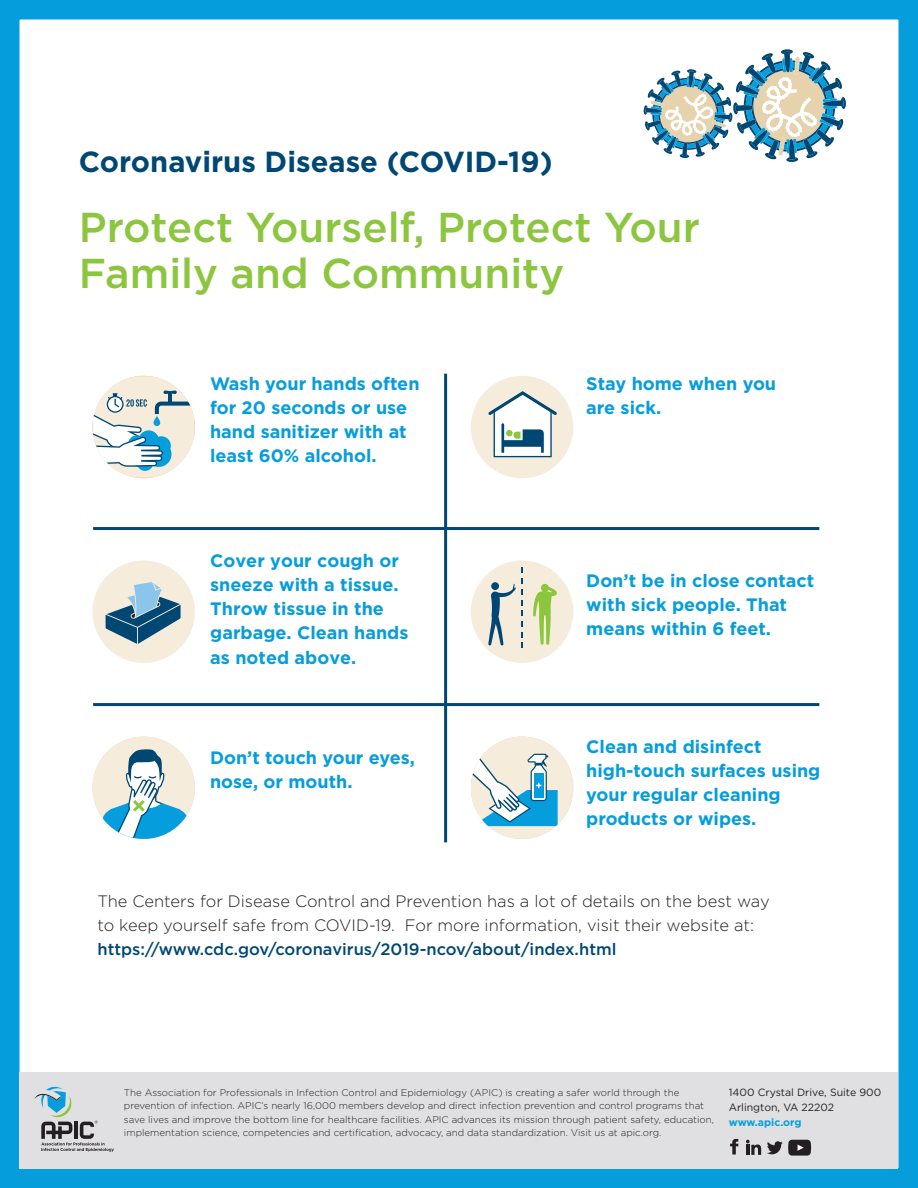
<style>
.page{position:relative;width:918px;height:1188px;background:#fff}
.page>*{position:absolute;margin:0;border:0;box-sizing:border-box;transform-origin:0 0}
.Head{font:500 41.7px/45.3px "Gotham";color:#8bc63e}
.Head-2{font:700 29.1px "Gotham";color:#004773}
.subhead{font:700 18px/24px "Gotham";color:#069ddc}
.body{font:300 16.5px/24px "Gotham";color:#231f20}
.body_no_b4{font:10.5px "Gotham";color:#231f20}
.body_no_b4-2{font:700 10.5px "Gotham";color:#069ddc}
.body_no_b4-3{font:300 9.75px/13.5px "Gotham";color:#231f20}
.s1{font-weight:500;color:#004773}
</style>
<div class="page">
<div style="left:0;top:0;width:918px;height:1188px;border:20px solid #069ddc"></div>
<div style="left:19px;top:1072px;width:879px;height:97px;background:#e0e0e3"></div>
<svg style="left:34px;top:1087px;width:80px;height:65px"></svg>
<svg style="left:730px;top:1139px;width:8px;height:16px"></svg>
<svg style="left:746px;top:1140px;width:15px;height:15px"></svg>
<svg style="left:767px;top:1140px;width:44px;height:16px"></svg>
<div style="left:93px;top:561px;width:102px;height:102px;background:#f5ecdb;border-radius:50%"></div>
<svg style="left:106px;top:582px;width:75px;height:62px"></svg>
<div style="left:93px;top:376px;width:102px;height:102px;background:#f5ecdb;border-radius:51px"></div>
<svg style="left:93px;top:390px;width:98px;height:81px"></svg>
<div style="left:93px;top:737px;width:102px;height:102px;background:#f5ecdb;border-radius:51px"></div>
<svg style="left:101px;top:749px;width:88px;height:90px"></svg>
<div style="left:471px;top:561px;width:102px;height:102px;background:#f5ecdb;border-radius:50%"></div>
<svg style="left:533px;top:584px;width:24px;height:61px"></svg>
<svg style="left:488px;top:584px;width:28px;height:62px"></svg>
<svg style="left:522px;top:611px;width:1px;height:26px"></svg>
<svg style="left:522px;top:568px;width:1px;height:26px"></svg>
<div style="left:471px;top:737px;width:102px;height:102px;background:#f5ecdb;border-radius:51px"></div>
<svg style="left:472px;top:748px;width:86px;height:78px"></svg>
<div style="left:471px;top:376px;width:102px;height:102px;background:#f5ecdb;border-radius:50%"></div>
<svg style="left:488px;top:391px;width:69px;height:66px"></svg>
<hr style="left:93px;top:527px;width:726px;height:3px;background:#004773">
<hr style="left:93px;top:703px;width:726px;height:3px;background:#004773">
<hr style="left:444px;top:374px;width:3px;height:468px;background:#004773">
<svg style="left:643px;top:49px;width:203px;height:113px"></svg>
<p class="Head-2" style="left:79px;top:143px;width:475px">Coronavirus Disease (COVID-19)</p>
<p class="Head" style="left:79px;top:204px;width:623px">Protect Yourself, Protect Your<br>Family and Community</p>
<p class="subhead" style="left:210px;top:372px;width:211px">Wash your hands often for 20 seconds or use hand sanitizer with at least 60% alcohol.</p>
<p class="subhead" style="left:210px;top:549px;width:200px">Cover your cough or sneeze with a tissue.<br>Throw tissue in the garbage. Clean hands as noted above.</p>
<p class="subhead" style="left:210px;top:746px;width:206px">Don’t touch your eyes, nose, or mouth.</p>
<p class="subhead" style="left:586px;top:372px;width:191px">Stay home when you are sick.</p>
<p class="subhead" style="left:586px;top:568px;width:230px">Don’t be in close contact with sick people. That means within 6 feet.</p>
<p class="subhead" style="left:586px;top:735px;width:236px">Clean and disinfect high-touch surfaces using your regular cleaning products or wipes.</p>
<p class="body" style="left:97px;top:889px;width:674px">The Centers for Disease Control and Prevention has a lot of details on the best way to keep yourself safe from COVID-19. For more information, visit their website at: <span class="s1">https://www.cdc.gov/coronavirus/2019-ncov/about/index.html</span></p>
<p class="body_no_b4-3" style="left:124px;top:1085px;width:592px">The Association for Professionals in Infection Control and Epidemiology (APIC) is creating a safer world through the prevention of infection. APIC’s nearly 16,000 members develop and direct infection prevention and control programs that save lives and improve the bottom line for healthcare facilities. APIC advances its mission through patient safety, education, implementation science, competencies and certification, advocacy, and data standardization. Visit us at apic.org.</p>
<p class="body_no_b4" style="left:729px;top:1086px;width:154px">1400 Crystal Drive, Suite 900</p>
<p class="body_no_b4" style="left:729px;top:1101px;width:107px">Arlington, VA 22202</p>
<p class="body_no_b4-2" style="left:729px;top:1116px;width:74px">www.apic.org</p>
</div>
